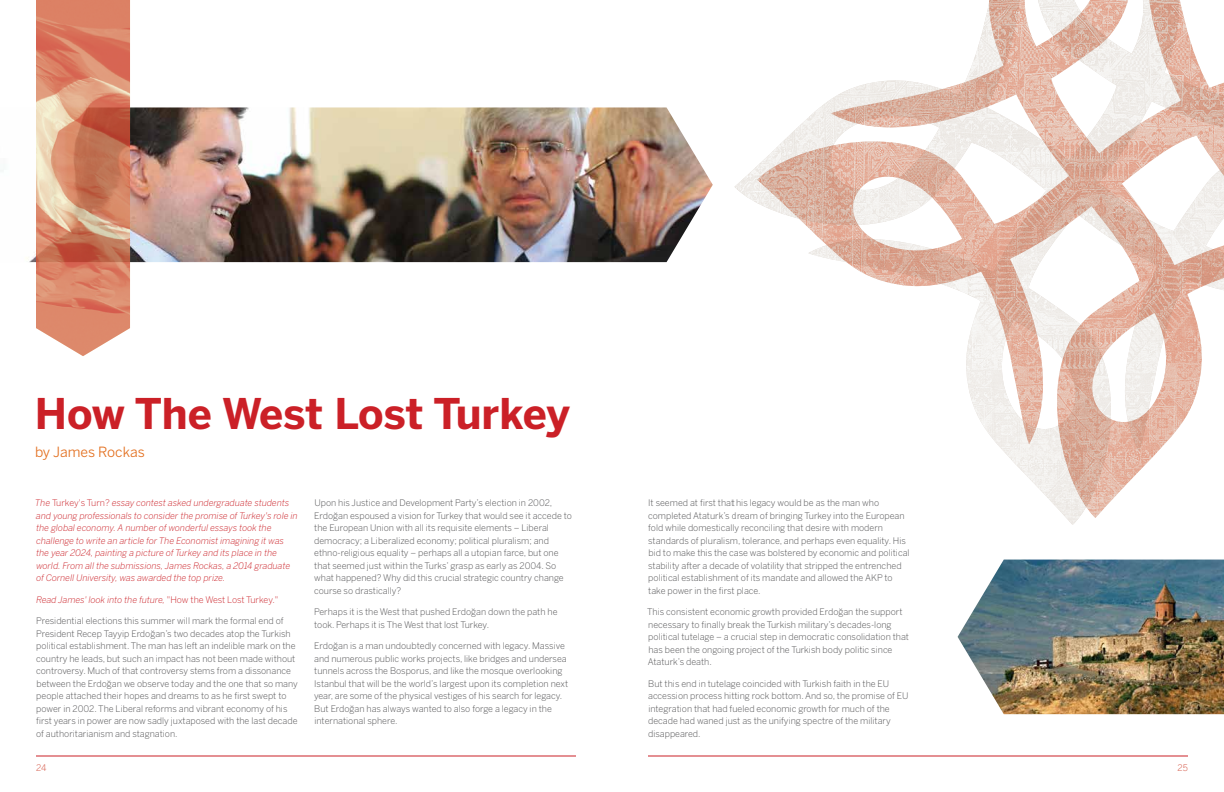
<style>
.page{position:relative;width:1224px;height:792px;background:#fff}
.page>*{position:absolute;margin:0;border:0;box-sizing:border-box;transform-origin:0 0}
.t1{font:700 42px "Benton Sans";letter-spacing:-.01em;color:#cb2027}
.t2{font:14px "Benton Sans";color:#e36f1e}
.t3{font:300 9px/12.5px "Benton Sans";color:#4d4d4f}
.t4{font:italic 300 9px/12.5px "Benton Sans";color:#cb2027}
.t5{font:300 9px "Benton Sans";color:#d14a38}
.s1{font-style:normal}
</style>
<div class="page">
<hr style="left:36px;top:756px;width:540px;height:1px;background:#cb2027">
<hr style="left:648px;top:756px;width:540px;height:1px;background:#cb2027">
<img style="left:0;top:107px;width:713px;height:155px">
<img style="left:958px;top:560px;width:266px;height:154px">
<img style="left:36px;top:0;width:94px;height:356px">
<img style="left:734px;top:0;width:490px;height:525px">
<h1 class="t1" style="left:35px;top:389px;width:537px">How The West Lost Turkey</h1>
<h2 class="t2" style="left:35px;top:444px;width:111px">by James Rockas</h2>
<p class="t4" style="left:35px;top:497px;width:264px">The <span class="s1">Turkey's Turn?</span> essay contest asked undergraduate students and young professionals to consider the promise of Turkey's role in the global economy. A number of wonderful essays took the challenge to write an article for The Economist imagining it was the year 2024, painting a picture of Turkey and its place in the world. From all the submissions, James Rockas, a 2014 graduate of Cornell University, was awarded the top prize.</p>
<p class="t4" style="left:36px;top:593px;width:244px">Read James' look into the future, <span class="s1">"How the West Lost Turkey."</span></p>
<p class="t3" style="left:36px;top:615px;width:263px">Presidential elections this summer will mark the formal end of President Recep Tayyip Erdog˘an’s two decades atop the Turkish political establishment. The man has left an indelible mark on the country he leads, but such an impact has not been made without controversy. Much of that controversy stems from a dissonance between the Erdog˘an we observe today and the one that so many people attached their hopes and dreams to as he first swept to power in 2002. The Liberal reforms and vibrant economy of his first years in power are now sadly juxtaposed with the last decade of authoritarianism and stagnation.</p>
<p class="t3" style="left:314px;top:497px;width:259px">Upon his Justice and Development Party’s election in 2002, Erdog˘an espoused a vision for Turkey that would see it accede to the European Union with all its requisite elements – Liberal democracy; a Liberalized economy; political pluralism; and ethno-religious equality – perhaps all a utopian farce, but one that seemed just within the Turks’ grasp as early as 2004. So what happened? Why did this crucial strategic country change course so drastically?</p>
<p class="t3" style="left:314px;top:606px;width:245px">Perhaps it is the West that pushed Erdog˘an down the path he took. Perhaps it is The West that lost Turkey.</p>
<p class="t3" style="left:314px;top:640px;width:256px">Erdog˘an is a man undoubtedly concerned with legacy. Massive and numerous public works projects, like bridges and undersea tunnels across the Bosporus, and like the mosque overlooking Istanbul that will be the world’s largest upon its completion next year, are some of the physical vestiges of his search for legacy.<br>But Erdog˘an has always wanted to also forge a legacy in the international sphere.</p>
<p class="t3" style="left:648px;top:497px;width:263px">It seemed at first that his legacy would be as the man who completed Ataturk’s dream of bringing Turkey into the European fold while domestically reconciling that desire with modern standards of pluralism, tolerance, and perhaps even equality. His bid to make this the case was bolstered by economic and political stability after a decade of volatility that stripped the entrenched political establishment of its mandate and allowed the AKP to take power in the first place.</p>
<p class="t3" style="left:647px;top:606px;width:264px">This consistent economic growth provided Erdog˘an the support necessary to finally break the Turkish military’s decades-long political tutelage – a crucial step in democratic consolidation that has been the ongoing project of the Turkish body politic since Ataturk’s death.</p>
<p class="t3" style="left:648px;top:677px;width:262px">But this end in tutelage coincided with Turkish faith in the EU accession process hitting rock bottom. And so, the promise of EU integration that had fueled economic growth for much of the decade had waned just as the unifying spectre of the military disappeared.</p>
<p class="t5" style="left:36px;top:762px;width:12px">24</p>
<p class="t5" style="left:1178px;top:762px;width:12px">25</p>
</div>
